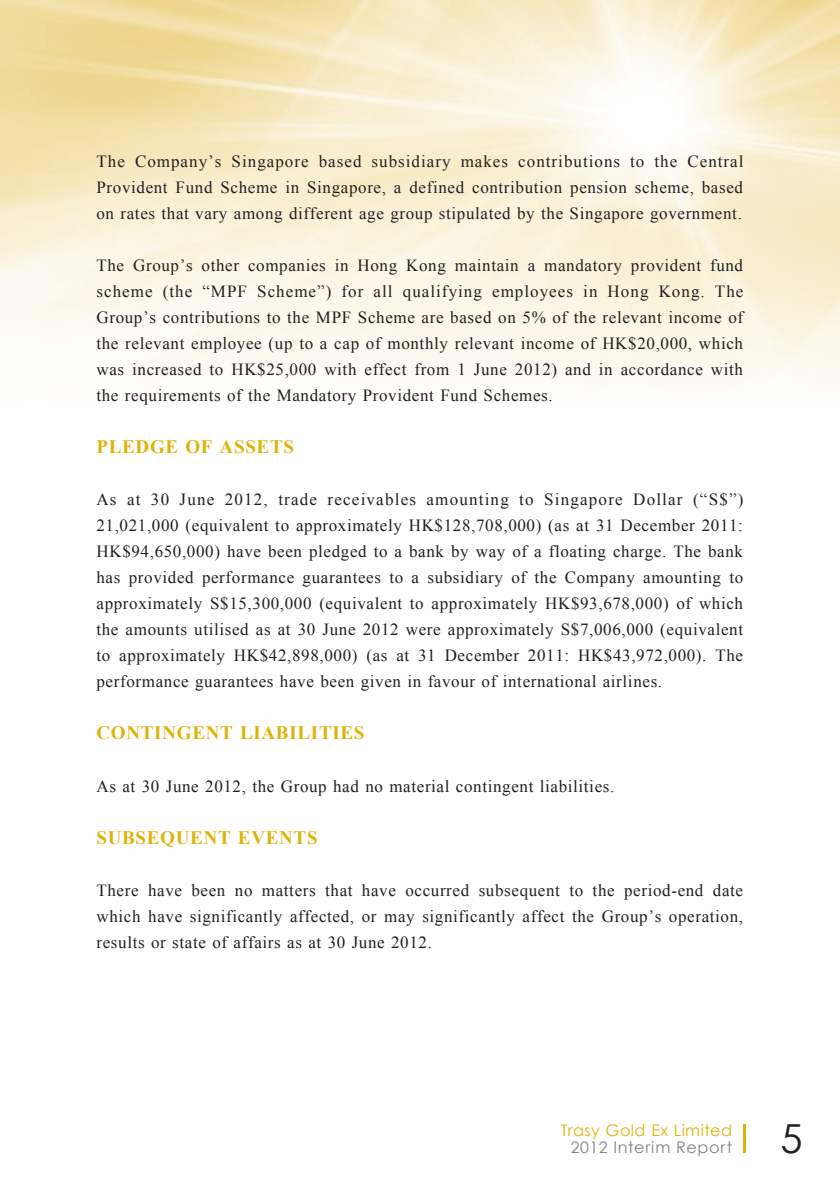
<style>
.page{position:relative;width:840px;height:1191px;background:#fff}
.page>*{position:absolute;margin:0;border:0;box-sizing:border-box;transform-origin:0 0}
.t1{font:40px "Century Gothic";color:#231f20}
.t2{font:700 19px "Times New Roman";letter-spacing:.035em;color:#deb308}
.t3{font:17px/26px "Times New Roman";letter-spacing:.035em;color:#231f20;text-align:justify}
.t4{font:16px "Century Gothic";letter-spacing:.03em;color:#deb308}
.t5{font:16px "Century Gothic";letter-spacing:.045em;color:#808285}
</style>
<div class="page">
<hr style="left:743px;top:1124px;width:3px;height:29px;background:#deb308">
<p class="t3" style="left:96px;top:148px;width:648px">The Company’s Singapore based subsidiary makes contributions to the Central Provident Fund Scheme in Singapore, a defined contribution pension scheme, based on rates that vary among different age group stipulated by the Singapore government.</p>
<p class="t3" style="left:96px;top:252px;width:648px">The Group’s other companies in Hong Kong maintain a mandatory provident fund scheme (the “MPF Scheme”) for all qualifying employees in Hong Kong. The Group’s contributions to the MPF Scheme are based on 5% of the relevant income of the relevant employee (up to a cap of monthly relevant income of HK$20,000, which was increased to HK$25,000 with effect from 1 June 2012) and in accordance with the requirements of the Mandatory Provident Fund Schemes.</p>
<p class="t2" style="left:96px;top:434px;width:199px">PLEDGE OF ASSETS</p>
<p class="t3" style="left:96px;top:486px;width:648px">As at 30 June 2012, trade receivables amounting to Singapore Dollar (“S$”)<br>21,021,000 (equivalent to approximately HK$128,708,000) (as at 31 December 2011:<br>HK$94,650,000) have been pledged to a bank by way of a floating charge. The bank has provided performance guarantees to a subsidiary of the Company amounting to approximately S$15,300,000 (equivalent to approximately HK$93,678,000) of which the amounts utilised as at 30 June 2012 were approximately S$7,006,000 (equivalent to approximately HK$42,898,000) (as at 31 December 2011: HK$43,972,000). The performance guarantees have been given in favour of international airlines.</p>
<p class="t2" style="left:96px;top:720px;width:269px">CONTINGENT LIABILITIES</p>
<p class="t3" style="left:96px;top:772px;width:519px">As at 30 June 2012, the Group had no material contingent liabilities.</p>
<p class="t2" style="left:96px;top:824px;width:222px">SUBSEQUENT EVENTS</p>
<p class="t3" style="left:96px;top:876px;width:647px">There have been no matters that have occurred subsequent to the period-end date which have significantly affected, or may significantly affect the Group’s operation, results or state of affairs as at 30 June 2012.</p>
<p class="t4" style="left:560px;top:1119px;width:173px">Trasy Gold Ex Limited</p>
<p class="t5" style="left:570px;top:1136px;width:163px">2012 Interim Report</p>
<h1 class="t1" style="left:780px;top:1110px;width:24px">5</h1>
</div>
